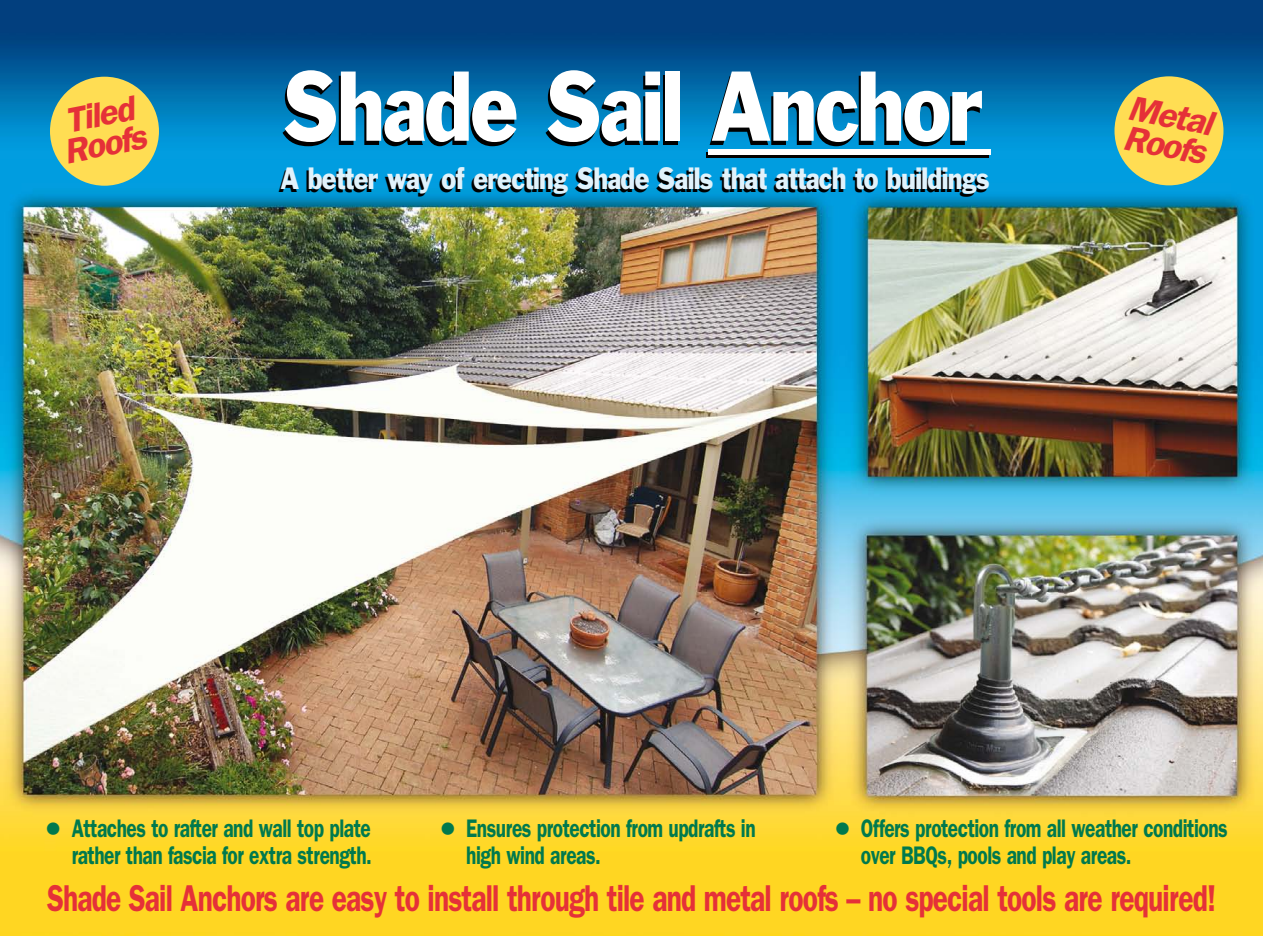
<style>
.page{position:relative;width:1263px;height:936px;background:#fff}
.page>*{position:absolute;margin:0;border:0;box-sizing:border-box;transform-origin:0 0}
.t1{font:91.5px "Franklin Gothic";letter-spacing:-.025em;color:#fff;scale:.86 1}
.t2{font:600 37.5px "Franklin Gothic";letter-spacing:-.03em;color:#e53138;scale:.75 1}
.t3{font:600 36px "Franklin Gothic";color:#00794d}
.t4{font:italic 600 34.95px/30px "Franklin Gothic";color:#e53138}
.t5{font:28.5px "Franklin Gothic";letter-spacing:-.025em;color:#e0f2fb;scale:.85 1}
.t6{font:600 25.5px/27px "Franklin Gothic";letter-spacing:-.025em;color:#00794d;scale:.75 1}
.s1{color:#000}
</style>
<div class="page">
<img style="left:0;top:0;width:1263px;height:935px">
<div style="left:706px;top:152px;width:282px;height:6px;background:#000"></div>
<div style="left:708px;top:149px;width:283px;height:6px;background:#fff"></div>
<div style="left:50px;top:77px;width:109px;height:109px;background:#ffdd53;border-radius:50%"></div>
<div style="left:1114px;top:76px;width:109px;height:109px;background:#ffdd53;border-radius:50%"></div>
<h1 class="t1" style="left:282px;top:48px;width:814px">Shade Sail A<span class="s1">nchor</span></h1>
<p class="t5" style="left:280px;top:160px;width:836px">A better way of erecting Shade Sails that attach to buildings</p>
<h3 class="t4" style="left:56px;top:107px;width:85px;rotate:-11deg">Tiled<br>Roofs</h3>
<h3 class="t4" style="left:1132px;top:92px;width:87px;rotate:11deg">Metal<br>Roofs</h3>
<p class="t6" style="left:72px;top:814px;width:402px">Attaches to rafter and wall top plate rather than fascia for extra strength.</p>
<p class="t6" style="left:466px;top:814px;width:387px">Ensures protection from updrafts in high wind areas.</p>
<p class="t6" style="left:861px;top:814px;width:491px">Offers protection from all weather conditions over BBQs, pools and play areas.</p>
<h3 class="t3" style="left:43px;top:807px;width:23px">•</h3>
<h3 class="t3" style="left:437px;top:807px;width:23px">•</h3>
<h3 class="t3" style="left:832px;top:807px;width:23px">•</h3>
<h2 class="t2" style="left:47px;top:875px;width:1560px">Shade Sail Anchors are easy to install through tile and metal roofs – no special tools are required!</h2>
</div>
